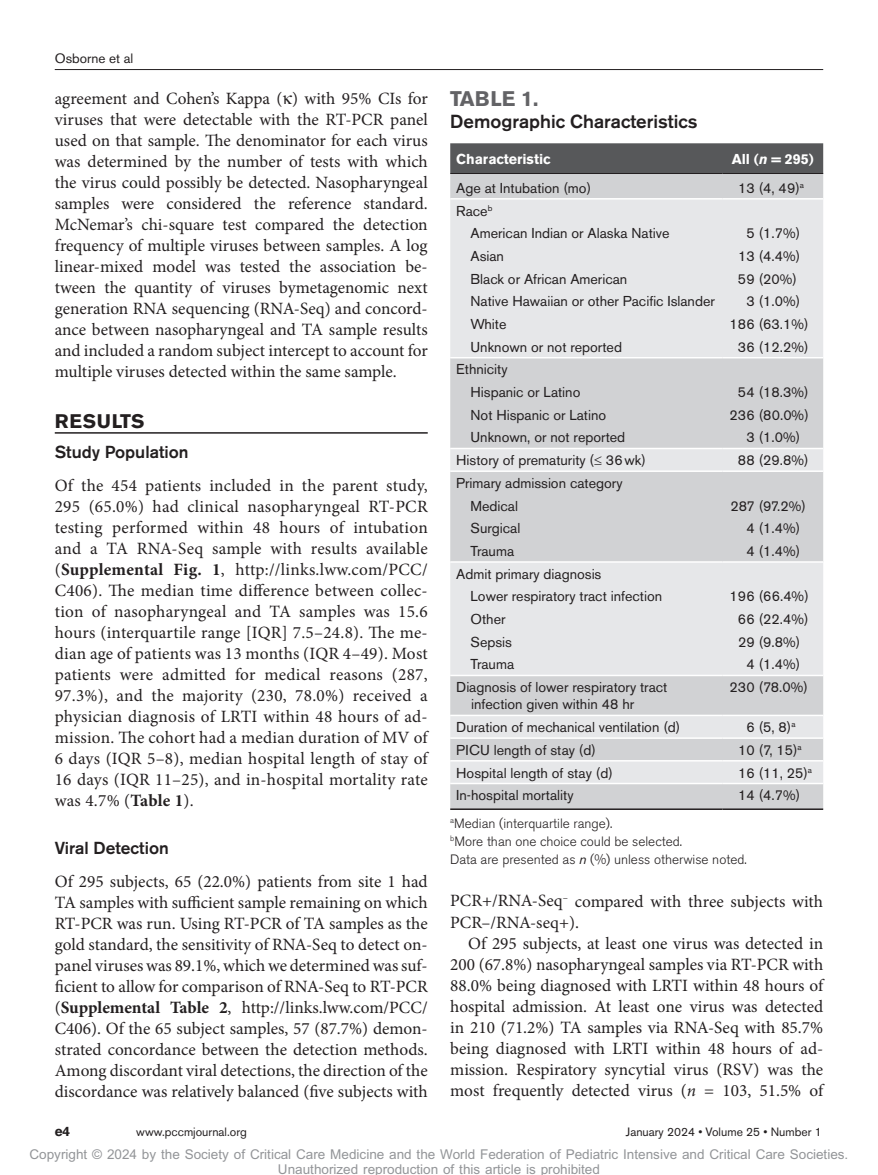
<style>
.page{position:relative;width:878px;height:1175px;background:#fff}
.page>*{position:absolute;margin:0;border:0;box-sizing:border-box;transform-origin:0 0}
.t1{font:700 21px "Akzidenz Grotesk BE";color:#636366}
.t2{font:700 19.5px "Akzidenz Grotesk BE";letter-spacing:.03em;color:#231f20}
.t3{font:500 18.75px "Akzidenz Grotesk BE";color:#231f20}
.t4{font:17.25px/21px "Minion Pro";color:#231f20;text-align:justify}
.t5{font:500 17.25px "Akzidenz Grotesk BE";color:#231f20}
.t6{font:14.25px/22.6px "Akzidenz Grotesk BE";color:#231f20}
.t7{font:700 14.25px "Akzidenz Grotesk BE";color:#fff}
.t8{font:13.5px/15px "Arial MT Std";color:#939598;text-align:center}
.t9{font:300 13.5px/18px "Akzidenz Grotesk BE";color:#231f20}
.t10{font:13.5px "Akzidenz Grotesk BE";color:#231f20}
.t11{font:700 13.5px "Akzidenz Grotesk BE";color:#231f20}
.t12{font:12px "Akzidenz Grotesk BE";color:#231f20}
.s1{font-family:"Gandhari Unicode"}
.s2{font-weight:700}
.s3{font-style:italic}
.s4{font-weight:400;font-style:italic}
</style>
<div class="page">
<hr style="left:55px;top:69px;width:768px;height:1px;background:#231f20">
<hr style="left:55px;top:432px;width:373px;height:1px;background:#231f20">
<div style="left:450px;top:143px;width:373px;height:30px;background:#57585a"></div>
<div style="left:450px;top:174px;width:373px;height:634px;background:#d1d2d4"></div>
<svg style="left:450px;top:200px;width:373px;height:582px;background:#dddee0"></svg>
<hr style="left:450px;top:173px;width:272px;height:1px;background:#231f20">
<hr style="left:722px;top:173px;width:101px;height:1px;background:#231f20">
<hr style="left:450px;top:198px;width:272px;height:2px;background:#fff">
<hr style="left:722px;top:198px;width:101px;height:2px;background:#fff">
<hr style="left:450px;top:357px;width:272px;height:1px;background:#fff">
<hr style="left:722px;top:357px;width:101px;height:1px;background:#fff">
<hr style="left:450px;top:448px;width:272px;height:1px;background:#fff">
<hr style="left:722px;top:448px;width:101px;height:1px;background:#fff">
<hr style="left:450px;top:470px;width:272px;height:2px;background:#fff">
<hr style="left:722px;top:470px;width:101px;height:2px;background:#fff">
<hr style="left:450px;top:561px;width:272px;height:1px;background:#fff">
<hr style="left:722px;top:561px;width:101px;height:1px;background:#fff">
<hr style="left:450px;top:674px;width:272px;height:2px;background:#fff">
<hr style="left:722px;top:674px;width:101px;height:2px;background:#fff">
<hr style="left:450px;top:714px;width:272px;height:2px;background:#fff">
<hr style="left:722px;top:714px;width:101px;height:2px;background:#fff">
<hr style="left:450px;top:737px;width:272px;height:2px;background:#fff">
<hr style="left:722px;top:737px;width:101px;height:2px;background:#fff">
<hr style="left:450px;top:760px;width:272px;height:1px;background:#fff">
<hr style="left:722px;top:760px;width:101px;height:1px;background:#fff">
<hr style="left:450px;top:782px;width:272px;height:2px;background:#fff">
<hr style="left:722px;top:782px;width:101px;height:2px;background:#fff">
<hr style="left:450px;top:808px;width:272px;height:2px;background:#231f20">
<hr style="left:722px;top:808px;width:101px;height:2px;background:#231f20">
<p class="t10" style="left:55px;top:50px;width:80px">Osborne et al</p>
<p class="t4" style="left:55px;top:88px;width:374px">agreement and Cohen’s Kappa (<span class="s1">κ</span>) with 95% CIs for viruses that were detectable with the RT-PCR panel used on that sample. The denominator for each virus was determined by the number of tests with which the virus could possibly be detected. Nasopharyngeal samples were considered the reference standard.<br>McNemar’s chi-square test compared the detection frequency of multiple viruses between samples. A log linear-mixed model was tested the association be&shy;tween the quantity of viruses bymetagenomic next generation RNA sequencing (RNA-Seq) and concord&shy;ance between nasopharyngeal and TA sample results and included a random subject intercept to account for multiple viruses detected within the same sample.</p>
<p class="t2" style="left:55px;top:409px;width:91px">RESULTS</p>
<p class="t5" style="left:55px;top:441px;width:135px">Study Population</p>
<p class="t4" style="left:55px;top:475px;width:374px">Of the 454 patients included in the parent study, 295 (65.0%) had clinical nasopharyngeal RT-PCR testing performed within 48 hours of intubation and a TA RNA-Seq sample with results available (<span class="s2">Supplemental Fig. 1</span>, http://links.lww.com/PCC/ C406). The median time difference between collec&shy;tion of nasopharyngeal and TA samples was 15.6 hours (interquartile range [IQR] 7.5–24.8). The me&shy;dian age of patients was 13 months (IQR 4–49). Most patients were admitted for medical reasons (287, 97.3%), and the majority (230, 78.0%) received a physician diagnosis of LRTI within 48 hours of ad&shy;mission. The cohort had a median duration of MV of 6 days (IQR 5–8), median hospital length of stay of 16 days (IQR 11–25), and in-hospital mortality rate was 4.7% (<span class="s2">Table 1</span>).</p>
<p class="t5" style="left:55px;top:837px;width:115px">Viral Detection</p>
<p class="t4" style="left:55px;top:870px;width:374px">Of 295 subjects, 65 (22.0%) patients from site 1 had TA samples with sufficient sample remaining on which RT-PCR was run. Using RT-PCR of TA samples as the gold standard, the sensitivity of RNA-Seq to detect on&shy;panel viruses was 89.1%, which we determined was suf&shy;ficient to allow for comparison of RNA-Seq to RT-PCR (<span class="s2">Supplemental Table 2</span>, http://links.lww.com/PCC/ C406). Of the 65 subject samples, 57 (87.7%) demon&shy;strated concordance between the detection methods.<br>Among discordant viral detections, the direction of the discordance was relatively balanced (five subjects with</p>
<p class="t1" style="left:450px;top:86px;width:89px">TABLE 1.</p>
<p class="t3" style="left:450px;top:110px;width:249px">Demographic Characteristics</p>
<p class="t7" style="left:456px;top:150px;width:96px">Characteristic</p>
<p class="t7" style="left:732px;top:150px;width:83px">All (<span class="s3">n</span> = 295)</p>
<p class="t6" style="left:456px;top:176px;width:136px">Age at Intubation (mo)</p>
<p class="t6" style="left:738px;top:176px;width:67px">13 (4, 49)<sup>a</sup></p>
<p class="t6" style="left:470px;top:199px;width:200px;text-indent:-14px">Race<sup>b<br></sup>American Indian or Alaska Native</p>
<p class="t6" style="left:746px;top:222px;width:55px">5 (1.7%)</p>
<p class="t6" style="left:470px;top:245px;width:35px">Asian</p>
<p class="t6" style="left:738px;top:245px;width:64px">13 (4.4%)</p>
<p class="t6" style="left:470px;top:267px;width:158px">Black or African American</p>
<p class="t6" style="left:737px;top:267px;width:61px">59 (20%)</p>
<p class="t6" style="left:470px;top:290px;width:246px">Native Hawaiian or other Pacific Islander</p>
<p class="t6" style="left:746px;top:290px;width:55px">3 (1.0%)</p>
<p class="t6" style="left:470px;top:313px;width:37px">White</p>
<p class="t6" style="left:729px;top:313px;width:80px">186 (63.1%)</p>
<p class="t6" style="left:470px;top:335px;width:153px">Unknown or not reported</p>
<p class="t6" style="left:737px;top:335px;width:72px">36 (12.2%)</p>
<p class="t6" style="left:470px;top:358px;width:111px;text-indent:-14px">Ethnicity<br>Hispanic or Latino</p>
<p class="t6" style="left:737px;top:381px;width:72px">54 (18.3%)</p>
<p class="t6" style="left:470px;top:403px;width:137px">Not Hispanic or Latino</p>
<p class="t6" style="left:729px;top:403px;width:81px">236 (80.0%)</p>
<p class="t6" style="left:470px;top:426px;width:156px">Unknown, or not reported</p>
<p class="t6" style="left:746px;top:426px;width:55px">3 (1.0%)</p>
<p class="t6" style="left:456px;top:449px;width:191px">History of prematurity (≤ 36wk)</p>
<p class="t6" style="left:737px;top:449px;width:72px">88 (29.8%)</p>
<p class="t6" style="left:470px;top:471px;width:154px;text-indent:-14px">Primary admission category<br>Medical</p>
<p class="t6" style="left:730px;top:494px;width:77px">287 (97.2%)</p>
<p class="t6" style="left:470px;top:517px;width:51px">Surgical</p>
<p class="t6" style="left:746px;top:517px;width:55px">4 (1.4%)</p>
<p class="t6" style="left:470px;top:539px;width:45px">Trauma</p>
<p class="t6" style="left:746px;top:539px;width:55px">4 (1.4%)</p>
<p class="t6" style="left:470px;top:562px;width:193px;text-indent:-14px">Admit primary diagnosis<br>Lower respiratory tract infection</p>
<p class="t6" style="left:729px;top:585px;width:81px">196 (66.4%)</p>
<p class="t6" style="left:470px;top:608px;width:37px">Other</p>
<p class="t6" style="left:737px;top:608px;width:72px">66 (22.4%)</p>
<p class="t6" style="left:470px;top:630px;width:43px">Sepsis</p>
<p class="t6" style="left:738px;top:630px;width:64px">29 (9.8%)</p>
<p class="t6" style="left:470px;top:653px;width:45px">Trauma</p>
<p class="t6" style="left:746px;top:653px;width:55px">4 (1.4%)</p>
<p class="t6" style="left:471px;top:678px;width:198px;line-height:17.2px;text-indent:-15px">Diagnosis of lower respiratory tract infection given within 48 hr</p>
<p class="t6" style="left:729px;top:676px;width:80px">230 (78.0%)</p>
<p class="t6" style="left:456px;top:716px;width:225px">Duration of mechanical ventilation (d)</p>
<p class="t6" style="left:746px;top:716px;width:50px">6 (5, 8)<sup>a</sup></p>
<p class="t6" style="left:456px;top:738px;width:141px">PICU length of stay (d)</p>
<p class="t6" style="left:738px;top:738px;width:65px">10 (7, 15)<sup>a</sup></p>
<p class="t6" style="left:456px;top:761px;width:158px">Hospital length of stay (d)</p>
<p class="t6" style="left:738px;top:761px;width:75px">16 (11, 25)<sup>a</sup></p>
<p class="t6" style="left:456px;top:784px;width:119px">In-hospital mortality</p>
<p class="t6" style="left:738px;top:784px;width:64px">14 (4.7%)</p>
<p class="t9" style="left:450px;top:814px;width:298px"><sup>a</sup>Median (interquartile range).<br><sup>b</sup>More than one choice could be selected.<br>Data are presented as <span class="s4">n</span> (%) unless otherwise noted.</p>
<p class="t4" style="left:450px;top:890px;width:374px">PCR+/RNA-Seq<sup>–</sup> compared with three subjects with<br>PCR–/RNA-seq+).</p>
<p class="t4" style="left:450px;top:932px;width:374px;text-indent:18px">Of 295 subjects, at least one virus was detected in 200 (67.8%) nasopharyngeal samples via RT-PCR with 88.0% being diagnosed with LRTI within 48 hours of hospital admission. At least one virus was detected in 210 (71.2%) TA samples via RNA-Seq with 85.7% being diagnosed with LRTI within 48 hours of ad&shy;mission. Respiratory syncytial virus (RSV) was the most frequently detected virus (<span class="s3">n</span> = 103, 51.5% of</p>
<p class="t11" style="left:55px;top:1123px;width:17px">e4</p>
<p class="t12" style="left:136px;top:1125px;width:112px">www.pccmjournal.org</p>
<p class="t12" style="left:626px;top:1125px;width:197px">January 2024 • Volume 25 • Number 1</p>
<p class="t8" style="left:29px;top:1147px;width:820px">Copyright © 2024 by the Society of Critical Care Medicine and the World Federation of Pediatric Intensive and Critical Care Societies.<br>Unauthorized reproduction of this article is prohibited</p>
</div>
